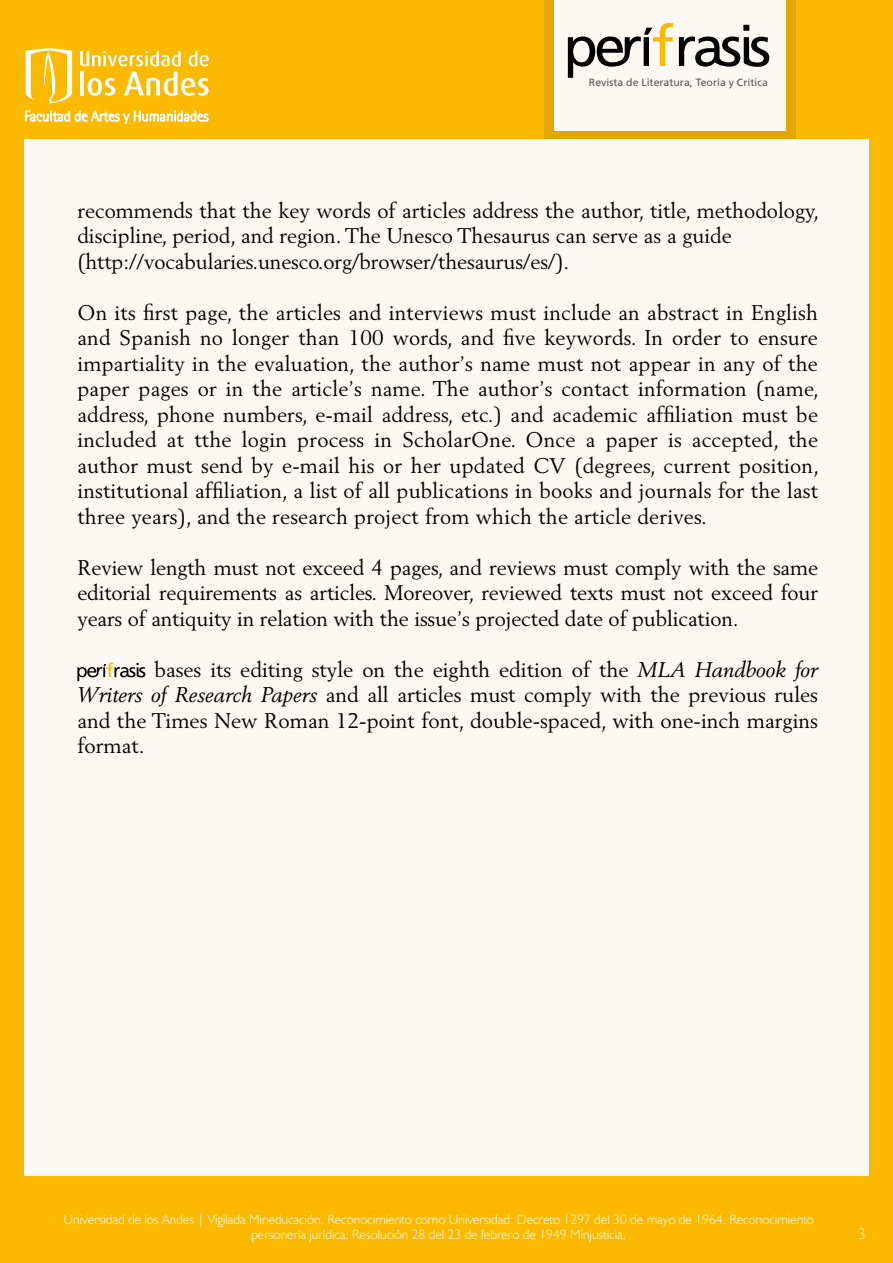
<style>
.page{position:relative;width:893px;height:1263px;background:#fbba00}
.page>*{position:absolute;margin:0;border:0;box-sizing:border-box;transform-origin:0 0}
.t1{font:21px/25.5px "Berling LT Std";color:#000;text-align:justify}
.t2{font:15px "Mank Sans";color:#fcf8f3}
.t3{font:300 13.5px/15px "Humanist 521 BT";color:#fcf8f3;text-align:center}
.t4{font:10.5px "Frutiger LT Std";color:#575756}
.s1{font-style:italic}
</style>
<div class="page">
<div style="left:544px;top:0;width:251px;height:140px;background:#e2a700"></div>
<div style="left:554px;top:0;width:232px;height:130px;background:#fcf8f3"></div>
<svg style="left:568px;top:23px;width:105px;height:55px"></svg>
<svg style="left:679px;top:25px;width:90px;height:42px"></svg>
<svg style="left:26px;top:48px;width:46px;height:56px"></svg>
<svg style="left:80px;top:51px;width:129px;height:45px"></svg>
<div style="left:24px;top:140px;width:845px;height:1036px;background:#fcf8f3"></div>
<svg style="left:25px;top:111px;width:183px;height:13px"></svg>
<svg style="left:77px;top:662px;width:68px;height:19px"></svg>
<p class="t4" style="left:589px;top:76px;width:180px">Revista de Literatura, Teoría y Crítica</p>
<p class="t1" style="left:77px;top:197px;width:743px;text-align:left">recommends that the key words of articles address the author, title, methodology, discipline, period, and region. The Unesco Thesaurus can serve as a guide (http://vocabularies.unesco.org/browser/thesaurus/es/).</p>
<p class="t1" style="left:77px;top:299px;width:743px">On its first page, the articles and interviews must include an abstract in English and Spanish no longer than 100 words, and five keywords. In order to ensure impartiality in the evaluation, the author’s name must not appear in any of the paper pages or in the article’s name. The author’s contact information (name, address, phone numbers, e-mail address, etc.) and academic affiliation must be included at tthe login process in ScholarOne. Once a paper is accepted, the author must send by e-mail his or her updated CV (degrees, current position, institutional affiliation, a list of all publications in books and journals for the last three years), and the research project from which the article derives.</p>
<p class="t1" style="left:77px;top:554px;width:742px">Review length must not exceed 4 pages, and reviews must comply with the same editorial requirements as articles. Moreover, reviewed texts must not exceed four years of antiquity in relation with the issue’s projected date of publication.</p>
<p class="t1" style="left:77px;top:656px;width:742px;text-indent:77px">bases its editing style on the eighth edition of the <span class="s1">MLA Handbook for Writers of Research Papers</span> and all articles must comply with the previous rules and the Times New Roman 12-point font, double-spaced, with one-inch margins format.</p>
<p class="t3" style="left:64px;top:1212px;width:752px">Universidad de los Andes | Vigilada Mineducación. Reconocimiento como Universidad: Decreto 1297 del 30 de mayo de 1964. Reconocimiento personería jurídica: Resolución 28 del 23 de febrero de 1949 Minjusticia.</p>
<p class="t2" style="left:858px;top:1225px;width:9px">3</p>
</div>
